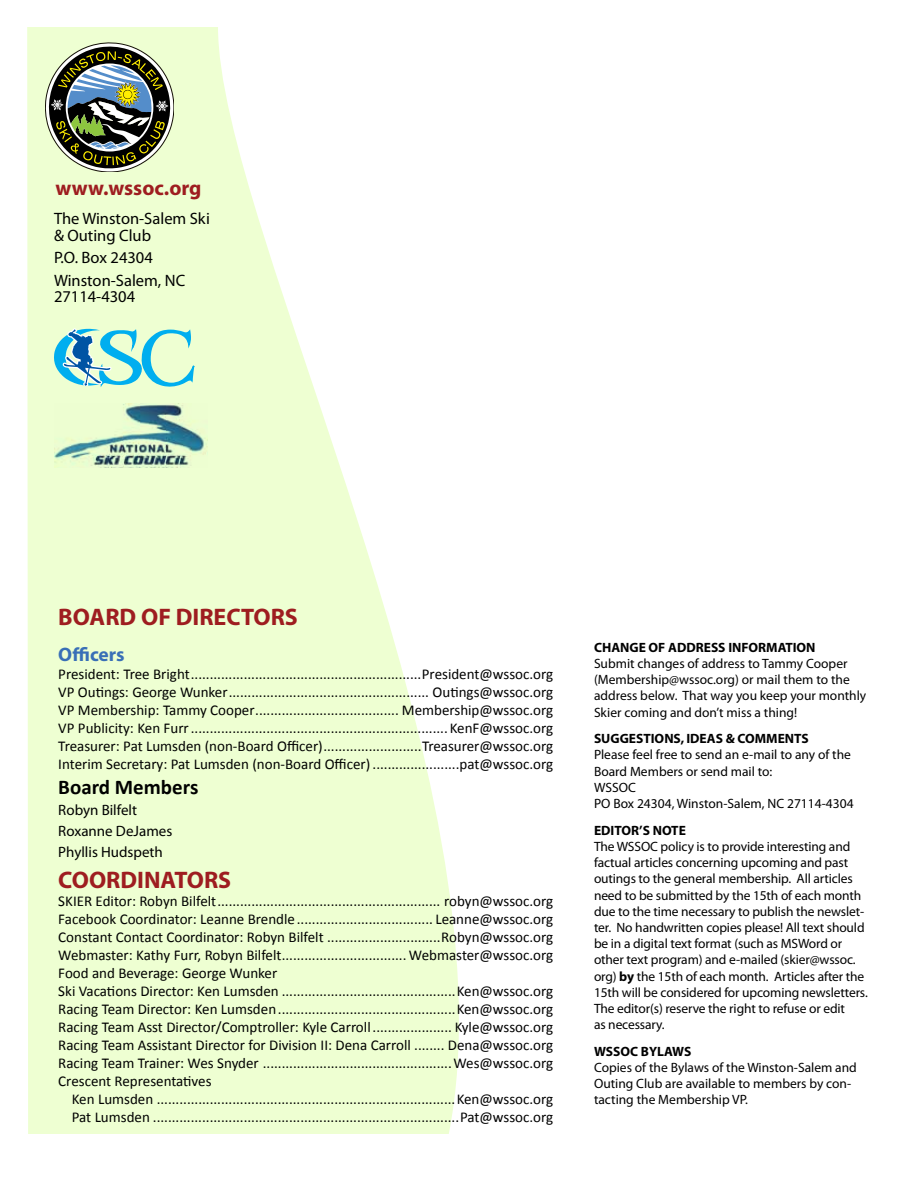
<style>
.page{position:relative;width:918px;height:1188px;background:#fff}
.page>*{position:absolute;margin:0;border:0;box-sizing:border-box;transform-origin:0 0}
.t1{font:700 24px "Myriad Pro";color:#9e1d20}
.t2{font:700 21px "Myriad Pro";color:#9e1d20}
.t3{font:700 21px "Calibri";color:#000}
.t4{font:700 19.5px "Myriad Pro";color:#396fb7}
.t5{font:16.5px/16.5px "Myriad Pro";color:#000}
.t6{font:15px/18px "Calibri";color:#000}
.t7{font:15px/21px "Myriad Pro";color:#000}
.t8{font:13.5px/16.2px "Myriad Pro";letter-spacing:-.01em;color:#000}
.t9{font:700 13.5px "Myriad";color:#000}
.s1{font-family:"Myriad";font-weight:700}
</style>
<div class="page">
<svg style="left:27px;top:27px;width:432px;height:1107px;fill:#eeffd2"></svg>
<svg style="left:45px;top:43px;width:129px;height:128px;background:#7c8572"></svg>
<svg style="left:53px;top:327px;width:148px;height:64px;background:#a4dfd7"></svg>
<img style="left:54px;top:404px;width:153px;height:63px">
<h2 class="t2" style="left:55px;top:174px;width:148px">www.wssoc.org</h2>
<p class="t5" style="left:54px;top:210px;width:157px">The Winston-Salem Ski &amp; Outing Club</p>
<p class="t5" style="left:54px;top:246px;width:133px;line-height:22.5px">P.O. Box 24304<br>Winston-Salem, NC</p>
<p class="t5" style="left:54px;top:288px;width:83px">27114-4304</p>
<h1 class="t1" style="left:58px;top:601px;width:241px">BOARD OF DIRECTORS</h1>
<h3 class="t4" style="left:58px;top:642px;width:68px">Officers</h3>
<p class="t6" style="left:58px;top:665px;width:497px;text-align:justify">President: Tree Bright.............................................................President@wssoc.org VP Outings: George Wunker..................................................... Outings@wssoc.org VP Membership: Tammy Cooper...................................... Membership@wssoc.org VP Publicity: Ken Furr....................................................................KenF@wssoc.org Treasurer: Pat Lumsden (non-Board Officer)..........................Treasurer@wssoc.org Interim Secretary: Pat Lumsden (non-Board Officer).......................pat@wssoc.org</p>
<h2 class="t3" style="left:58px;top:774px;width:142px">Board Members</h2>
<p class="t7" style="left:58px;top:799px;width:115px">Robyn Bilfelt<br>Roxanne DeJames<br>Phyllis Hudspeth</p>
<h1 class="t1" style="left:58px;top:864px;width:174px">COORDINATORS</h1>
<p class="t6" style="left:58px;top:892px;width:497px">SKIER Editor: Robyn Bilfelt........................................................... robyn@wssoc.org Facebook Coordinator: Leanne Brendle.................................... Leanne@wssoc.org Constant Contact Coordinator: Robyn Bilfelt ..............................Robyn@wssoc.org Webmaster: Kathy Furr, Robyn Bilfelt................................. Webmaster@wssoc.org Food and Beverage: George Wunker<br>Ski Vacations Director: Ken Lumsden ..............................................Ken@wssoc.org Racing Team Director: Ken Lumsden...............................................Ken@wssoc.org Racing Team Asst Director/Comptroller: Kyle Carroll..................... Kyle@wssoc.org Racing Team Assistant Director for Division II: Dena Carroll ........ Dena@wssoc.org Racing Team Trainer: Wes Snyder ..................................................Wes@wssoc.org Crescent Representatives</p>
<p class="t6" style="left:72px;top:1090px;width:483px">Ken Lumsden ...............................................................................Ken@wssoc.org<br>Pat Lumsden .................................................................................Pat@wssoc.org</p>
<p class="t9" style="left:594px;top:640px;width:223px">CHANGE OF ADDRESS INFORMATION</p>
<p class="t8" style="left:594px;top:655px;width:274px">Submit changes of address to Tammy Cooper (Membership@wssoc.org) or mail them to the address below. That way you keep your monthly Skier coming and don’t miss a thing!</p>
<p class="t9" style="left:594px;top:732px;width:216px">SUGGESTIONS, IDEAS &amp; COMMENTS</p>
<p class="t8" style="left:594px;top:747px;width:261px">Please feel free to send an e-mail to any of the<br>Board Members or send mail to:<br>WSSOC<br>PO Box 24304, Winston-Salem, NC 27114-4304</p>
<p class="t9" style="left:594px;top:823px;width:93px">EDITOR’S NOTE</p>
<p class="t8" style="left:594px;top:838px;width:275px">The WSSOC policy is to provide interesting and factual articles concerning upcoming and past outings to the general membership. All articles need to be submitted by the 15th of each month due to the time necessary to publish the newslet&shy;ter. No handwritten copies please! All text should be in a digital text format (such as MSWord or other text program) and e-mailed (skier@wssoc. org) <span class="s1">by</span> the 15th of each month. Articles after the 15th will be considered for upcoming newsletters.<br>The editor(s) reserve the right to refuse or edit<br>as necessary.</p>
<p class="t9" style="left:594px;top:1044px;width:99px">WSSOC BYLAWS</p>
<p class="t8" style="left:594px;top:1059px;width:264px">Copies of the Bylaws of the Winston-Salem and<br>Outing Club are available to members by con&shy;tacting the Membership VP.</p>
</div>
